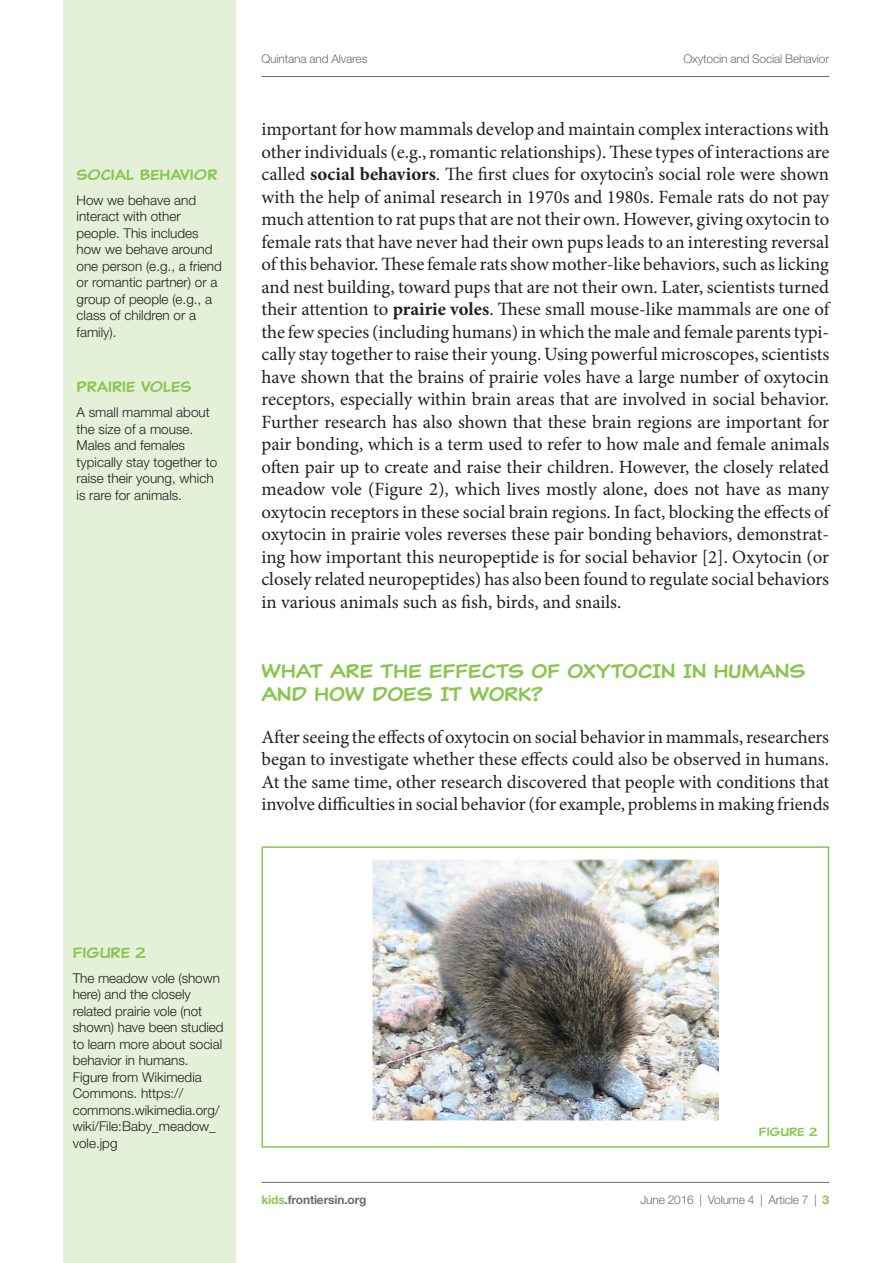
<style>
.page{position:relative;width:893px;height:1263px;background:#fff}
.page>*{position:absolute;margin:0;border:0;box-sizing:border-box;transform-origin:0 0}
.t1{font:19.5px/22.5px "Classic Comic";color:#89c650}
.ART_kids_tx{font:18.75px/22.5px "Minion Pro";letter-spacing:-.005em;color:#231f20;text-align:justify}
.ART_kids_note_title{font:15px "Classic Comic";color:#89c650}
.ART_kids_note_tx{font:300 13.5px/16.5px "Helvetica Neue LT Std";color:#231f20}
.t2{font:300 12px "Helvetica Neue LT Std";letter-spacing:-.015em;color:#6c6d70}
.t3{font:700 12px "Helvetica Neue LT Std";letter-spacing:-.015em;color:#6c6d70}
.Lable{font:12px "Classic Comic";color:#89c650}
.s1{font-weight:700}
.s2{color:#89c650}
.s3{font-weight:700;color:#89c650}
</style>
<div class="page">
<hr style="left:261px;top:76px;width:568px;height:1px;background:#6c6d70">
<div style="left:64px;top:0;width:172px;height:1263px;background:#e4f0d8"></div>
<hr style="left:261px;top:1182px;width:568px;height:1px;background:#6c6d70">
<img style="left:372px;top:860px;width:347px;height:260px">
<div style="left:261px;top:846px;width:568px;height:302px;border:2px solid #89c650"></div>
<p class="ART_kids_note_title" style="left:77px;top:165px;width:142px">SOCIAL BEHAVIOR</p>
<p class="ART_kids_note_tx" style="left:77px;top:191px;width:147px">How we behave and interact with other people. This includes how we behave around one person (e.g., a friend or romantic partner) or a group of people (e.g., a class of children or a family).</p>
<p class="ART_kids_note_title" style="left:77px;top:377px;width:116px">PRAIRIE VOLES</p>
<p class="ART_kids_note_tx" style="left:77px;top:404px;width:142px">A small mammal about the size of a mouse.<br>Males and females typically stay together to raise their young, which is rare for animals.</p>
<p class="t2" style="left:261px;top:51px;width:107px">Quintana and Alvares</p>
<p class="t2" style="left:683px;top:51px;width:147px">Oxytocin and Social Behavior</p>
<p class="ART_kids_tx" style="left:261px;top:118px;width:569px">important for how mammals develop and maintain complex interactions with other individuals (e.g., romantic relationships). These types of interactions are called <span class="s1">social behaviors</span>. The first clues for oxytocin’s social role were shown with the help of animal research in 1970s and 1980s. Female rats do not pay much attention to rat pups that are not their own. However, giving oxytocin to female rats that have never had their own pups leads to an interesting reversal of this behavior. These female rats show mother-like behaviors, such as licking and nest building, toward pups that are not their own. Later, scientists turned their attention to <span class="s1">prairie voles</span>. These small mouse-like mammals are one of the few species (including humans) in which the male and female parents typi&shy;cally stay together to raise their young. Using powerful microscopes, scientists have shown that the brains of prairie voles have a large number of oxytocin receptors, especially within brain areas that are involved in social behavior.<br>Further research has also shown that these brain regions are important for pair bonding, which is a term used to refer to how male and female animals often pair up to create and raise their children. However, the closely related meadow vole (Figure 2), which lives mostly alone, does not have as many oxytocin receptors in these social brain regions. In fact, blocking the effects of oxytocin in prairie voles reverses these pair bonding behaviors, demonstrat&shy;ing how important this neuropeptide is for social behavior [2]. Oxytocin (or closely related neuropeptides) has also been found to regulate social behaviors in various animals such as fish, birds, and snails.</p>
<h1 class="t1" style="left:261px;top:660px;width:546px">WHAT ARE THE EFFECTS OF OXYTOCIN IN HUMANS<br>AND HOW DOES IT WORK?</h1>
<p class="ART_kids_tx" style="left:261px;top:725px;width:569px">After seeing the effects of oxytocin on social behavior in mammals, researchers began to investigate whether these effects could also be observed in humans.<br>At the same time, other research discovered that people with conditions that involve difficulties in social behavior (for example, problems in making friends</p>
<p class="ART_kids_note_title" style="left:73px;top:942px;width:75px">FIGURE 2</p>
<p class="ART_kids_note_tx" style="left:73px;top:969px;width:152px">The meadow vole (shown here) and the closely related prairie vole (not shown) have been studied to learn more about social behavior in humans.</p>
<p class="ART_kids_note_tx" style="left:73px;top:1068px;width:148px">Figure from Wikimedia<br>Commons. https:// commons.wikimedia.org/ wiki/File:Baby_meadow_ vole.jpg</p>
<p class="Lable" style="left:759px;top:1124px;width:60px">FIGURE 2</p>
<p class="t3" style="left:261px;top:1192px;width:107px"><span class="s2">kids</span>.frontiersin.org</p>
<p class="t2" style="left:640px;top:1192px;width:190px">June 2016 | Volume 4 | Article 7 | <span class="s3">3</span></p>
</div>
